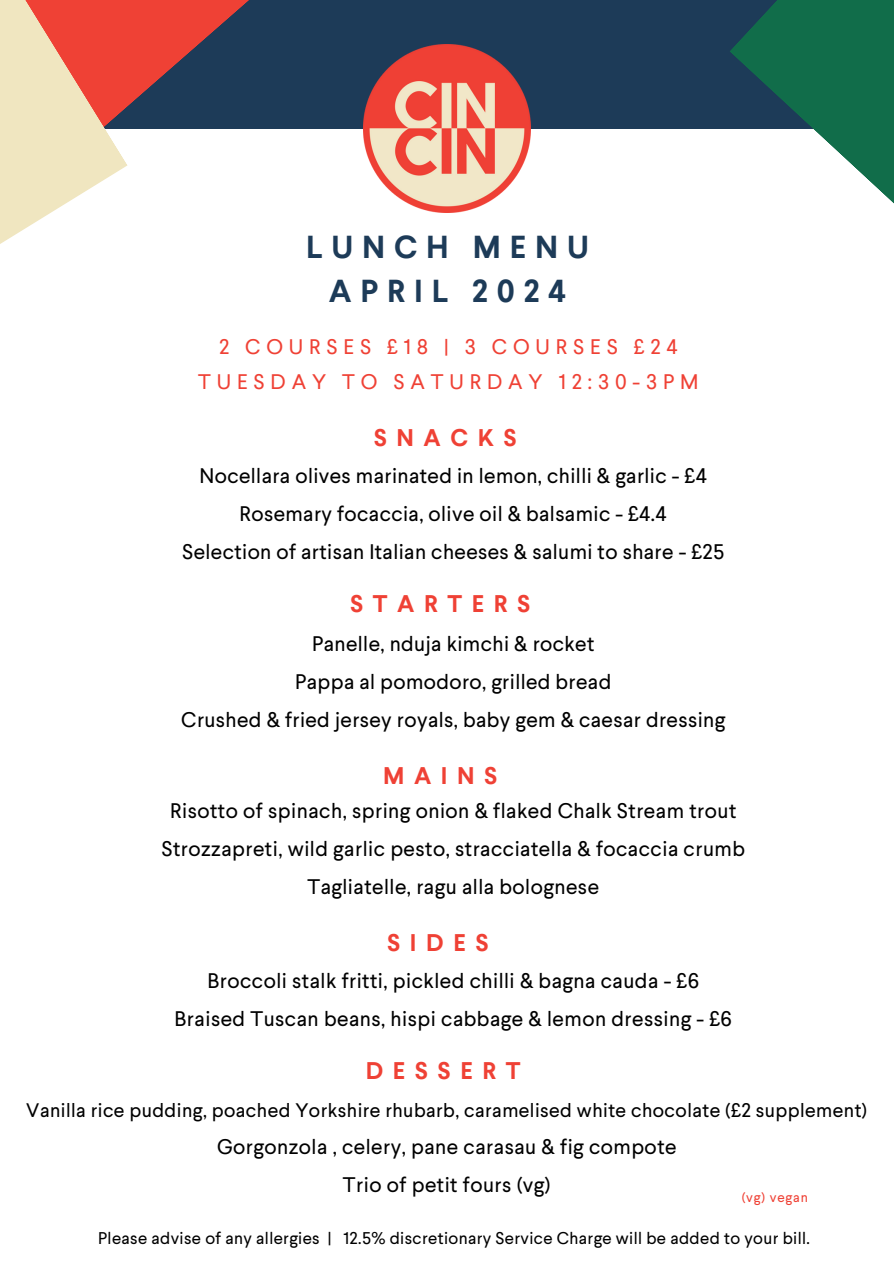
<style>
.page{position:relative;width:894px;height:1264px;background:#fff}
.page>*{position:absolute;margin:0;border:0;box-sizing:border-box;transform-origin:0 0}
.t1{font:700 31.65px/43.8px "Larsseit";letter-spacing:.28em;color:#1d3b58;text-align:center}
.t2{font:700 24px "Larsseit";letter-spacing:.4em;color:#ef4135}
.t3{font:21px/38.2px "Larsseit";letter-spacing:.025em;color:#000;text-align:center}
.t4{font:21px "Larsseit";letter-spacing:.28em;color:#ef4135}
.t5{font:19.5px "Larsseit";letter-spacing:.025em;color:#000}
.t6{font:16.95px "Larsseit";letter-spacing:.025em;color:#000}
.t7{font:13.5px "Larsseit";letter-spacing:.065em;color:#ef4135}
</style>
<div class="page">
<div style="left:0;top:0;width:893px;height:128px;background:#1d3b58"></div>
<svg style="left:128px;top:0;width:333px;height:129px"></svg>
<svg style="left:0;top:0;width:128px;height:244px;fill:#f0e6c0"></svg>
<svg style="left:729px;top:0;width:164px;height:203px;fill:#116d4a"></svg>
<img style="left:363px;top:45px;width:168px;height:168px">
<h3 class="t1" style="left:306px;top:224px;width:284px">LUNCH MENU<br>APRIL 2024</h3>
<h3 class="t4" style="left:219px;top:333px;width:460px">2 COURSES £18 | 3 COURSES £24</h3>
<h2 class="t4" style="left:198px;top:368px;width:501px">TUESDAY TO SATURDAY 12:30-3PM</h2>
<h4 class="t2" style="left:373px;top:422px;width:144px">SNACKS</h4>
<h4 class="t3" style="left:182px;top:455px;width:543px">Nocellara olives marinated in lemon, chilli &amp; garlic - £4<br>Rosemary focaccia, olive oil &amp; balsamic - £4.4<br>Selection of artisan Italian cheeses &amp; salumi to share - £25</h4>
<h2 class="t2" style="left:350px;top:588px;width:182px">STARTERS</h2>
<h2 class="t3" style="left:181px;top:623px;width:545px">Panelle, nduja kimchi &amp; rocket<br>Pappa al pomodoro, grilled bread<br>Crushed &amp; fried jersey royals, baby gem &amp; caesar dressing</h2>
<h4 class="t2" style="left:383px;top:760px;width:116px">MAINS</h4>
<h2 class="t3" style="left:161px;top:790px;width:585px">Risotto of spinach, spring onion &amp; flaked Chalk Stream trout<br>Strozzapreti, wild garlic pesto, stracciatella &amp; focaccia crumb<br>Tagliatelle, ragu alla bolognese</h2>
<p class="t2" style="left:387px;top:927px;width:103px">SIDES</p>
<h5 class="t3" style="left:174px;top:960px;width:559px">Broccoli stalk fritti, pickled chilli &amp; bagna cauda - £6<br>Braised Tuscan beans, hispi cabbage &amp; lemon dressing - £6</h5>
<h4 class="t2" style="left:365px;top:1055px;width:156px">DESSERT</h4>
<h2 class="t5" style="left:26px;top:1097px;width:842px">Vanilla rice pudding, poached Yorkshire rhubarb, caramelised white chocolate (£2 supplement)</h2>
<h2 class="t3" style="left:217px;top:1126px;width:461px">Gorgonzola , celery, pane carasau &amp; fig compote<br>Trio of petit fours (vg)</h2>
<h4 class="t7" style="left:741px;top:1188px;width:68px">(vg) vegan</h4>
<h1 class="t6" style="left:98px;top:1227px;width:713px">Please advise of any allergies | 12.5% discretionary Service Charge will be added to your bill.</h1>
</div>
